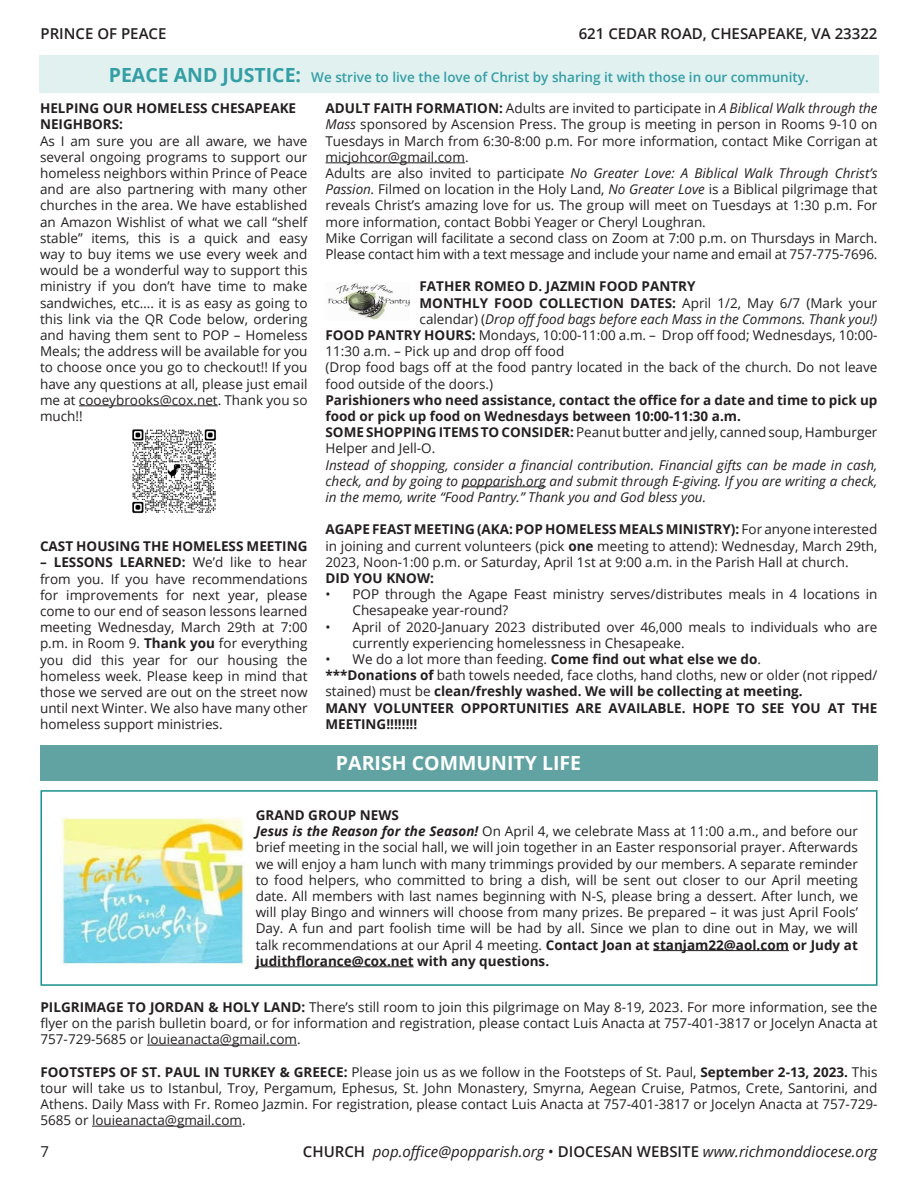
<style>
.page{position:relative;width:918px;height:1188px;background:#fff}
.page>*{position:absolute;margin:0;border:0;box-sizing:border-box;transform-origin:0 0}
.t1{font:700 19.5px "Open Sans";color:#fff}
.t2{font:italic 15px "Open Sans";color:#231f20}
.t3{font:600 15px "Open Sans";color:#231f20}
.t4{font:15px "Open Sans";color:#231f20}
.Normal__Web{font:13.5px/16.2px "Open Sans";color:#231f20;text-align:justify}
.t5{font:italic 13.5px/16.2px "Open Sans";color:#231f20}
._04xlpa{font:700 13.5px/16.2px "Open Sans";color:#231f20}
.Heading_1{font:13.5px/16.2px "Open Sans";color:#231f20;text-align:justify}
.t6{font:600 13.5px "Open Sans";color:#349ea5}
.s1{font-weight:700;font-size:19.5px}
.s2{font-weight:700}
.s3{font-style:italic}
.s4{font-weight:700;font-style:normal}
.s5{font-style:normal}
.s6{font-weight:700;font-style:italic}
.s7{font-weight:600;font-style:normal}
</style>
<div class="page">
<div style="left:39px;top:55px;width:840px;height:38px;background:#e0f1f0"></div>
<hr style="left:79px;top:406px;width:139px;height:1px;background:#231f20">
<img style="left:132px;top:429px;width:84px;height:85px">
<hr style="left:326px;top:163px;width:139px;height:1px;background:#231f20">
<hr style="left:462px;top:487px;width:84px;height:1px;background:#231f20">
<img style="left:328px;top:283px;width:81px;height:37px">
<div style="left:40px;top:745px;width:837px;height:36px;background:#61a3a2"></div>
<hr style="left:653px;top:950px;width:136px;height:1px;background:#231f20">
<hr style="left:256px;top:966px;width:158px;height:1px;background:#231f20">
<img style="left:60px;top:816px;width:184px;height:150px">
<div style="left:40px;top:790px;width:838px;height:196px;border:2px solid #178f8c"></div>
<hr style="left:147px;top:1045px;width:150px;height:1px;background:#231f20">
<hr style="left:92px;top:1126px;width:150px;height:1px;background:#231f20">
<p class="t3" style="left:40px;top:23px;width:127px">PRINCE OF PEACE</p>
<p class="t3" style="left:579px;top:23px;width:300px">621 CEDAR ROAD, CHESAPEAKE, VA 23322</p>
<p class="t6" style="left:109px;top:67px;width:702px"><span class="s1">PEACE AND JUSTICE:</span> We strive to live the love of Christ by sharing it with those in our community.</p>
<p class="_04xlpa" style="left:40px;top:100px;width:258px">HELPING OUR HOMELESS CHESAPEAKE<br>NEIGHBORS:</p>
<p class="Normal__Web" style="left:40px;top:132px;width:269px">As I am sure you are all aware, we have several ongoing programs to support our homeless neighbors within Prince of Peace and are also partnering with many other churches in the area. We have established an Amazon Wishlist of what we call “shelf stable” items, this is a quick and easy way to buy items we use every week and would be a wonderful way to support this ministry if you don’t have time to make sandwiches, etc…. it is as easy as going to this link via the QR Code below, ordering and having them sent to POP – Homeless Meals; the address will be available for you to choose once you go to checkout!! If you have any questions at all, please just email me at cooeybrooks@cox.net. Thank you so much!!</p>
<p class="Normal__Web" style="left:326px;top:100px;width:554px"><span class="s2">ADULT FAITH FORMATION:</span> Adults are invited to participate in <span class="s3">A Biblical Walk through the Mass</span> sponsored by Ascension Press. The group is meeting in person in Rooms 9-10 on Tuesdays in March from 6:30-8:00 p.m. For more information, contact Mike Corrigan at micjohcor@gmail.com.</p>
<p class="Heading_1" style="left:326px;top:165px;width:553px">Adults are also invited to participate <span class="s3">No Greater Love: A Biblical Walk Through Christ’s Passion.</span> Filmed on location in the Holy Land, <span class="s3">No Greater Love</span> is a Biblical pilgrimage that reveals Christ’s amazing love for us. The group will meet on Tuesdays at 1:30 p.m. For more information, contact Bobbi Yeager or Cheryl Loughran.</p>
<p class="Normal__Web" style="left:326px;top:229px;width:554px">Mike Corrigan will facilitate a second class on Zoom at 7:00 p.m. on Thursdays in March.<br>Please contact him with a text message and include your name and email at 757-775-7696.</p>
<p class="_04xlpa" style="left:420px;top:278px;width:277px">FATHER ROMEO D. JAZMIN FOOD PANTRY</p>
<p class="t5" style="left:420px;top:294px;width:459px"><span class="s4">MONTHLY FOOD COLLECTION DATES:</span> <span class="s5">April 1/2, May 6/7 (Mark your calendar) (</span>Drop off food bags before each Mass in the Commons. Thank you!)</p>
<p class="Normal__Web" style="left:326px;top:327px;width:554px"><span class="s2">FOOD PANTRY HOURS:</span> Mondays, 10:00-11:00 a.m. – Drop off food; Wednesdays, 10:00-<br>11:30 a.m. – Pick up and drop off food</p>
<p class="Normal__Web" style="left:326px;top:359px;width:554px">(Drop food bags off at the food pantry located in the back of the church. Do not leave food outside of the doors.)</p>
<p class="_04xlpa" style="left:326px;top:391px;width:553px">Parishioners who need assistance, contact the office for a date and time to pick up food or pick up food on Wednesdays between 10:00-11:30 a.m.</p>
<p class="Normal__Web" style="left:326px;top:424px;width:554px"><span class="s2">SOME SHOPPING ITEMS TO CONSIDER:</span> Peanut butter and jelly, canned soup, Hamburger<br>Helper and Jell-O.</p>
<p class="t5" style="left:326px;top:456px;width:553px;text-align:justify">Instead of shopping, consider a financial contribution. Financial gifts can be made in cash, check, and by going to popparish.org and submit through E-giving. If you are writing a check, in the memo, write “Food Pantry.” Thank you and God bless you.</p>
<p class="Normal__Web" style="left:326px;top:521px;width:554px"><span class="s2">AGAPE FEAST MEETING (AKA: POP HOMELESS MEALS MINISTRY):</span> For anyone interested in joining and current volunteers (pick <span class="s2">one</span> meeting to attend): Wednesday, March 29th, 2023, Noon-1:00 p.m. or Saturday, April 1st at 9:00 a.m. in the Parish Hall at church.</p>
<p class="_04xlpa" style="left:326px;top:570px;width:110px">DID YOU KNOW:</p>
<p class="Normal__Web" style="left:352px;top:586px;width:527px;text-indent:-27px">• POP through the Agape Feast ministry serves/distributes meals in 4 locations in<br>Chesapeake year-round?</p>
<p class="Normal__Web" style="left:352px;top:618px;width:526px;text-indent:-27px">• April of 2020-January 2023 distributed over 46,000 meals to individuals who are currently experiencing homelessness in Chesapeake.</p>
<p class="Normal__Web" style="left:326px;top:651px;width:437px">• We do a lot more than feeding. <span class="s2">Come find out what else we do</span>.</p>
<p class="Normal__Web" style="left:326px;top:667px;width:554px"><span class="s2">***Donations of</span> bath towels needed, face cloths, hand cloths, new or older (not ripped/ stained) must be <span class="s2">clean/freshly washed. We will be collecting at meeting.</span></p>
<p class="_04xlpa" style="left:326px;top:699px;width:553px">MANY VOLUNTEER OPPORTUNITIES ARE AVAILABLE. HOPE TO SEE YOU AT THE<br>MEETING!!!!!!!!</p>
<p class="t1" style="left:336px;top:749px;width:247px">PARISH COMMUNITY LIFE</p>
<p class="_04xlpa" style="left:256px;top:807px;width:145px">GRAND GROUP NEWS</p>
<p class="Normal__Web" style="left:256px;top:823px;width:604px"><span class="s6">Jesus is the Reason for the Season!</span> On April 4, we celebrate Mass at 11:00 a.m., and before our brief meeting in the social hall, we will join together in an Easter responsorial prayer. Afterwards we will enjoy a ham lunch with many trimmings provided by our members. A separate reminder to food helpers, who committed to bring a dish, will be sent out closer to our April meeting date. All members with last names beginning with N-S, please bring a dessert. After lunch, we will play Bingo and winners will choose from many prizes. Be prepared – it was just April Fools’ Day. A fun and part foolish time will be had by all. Since we plan to dine out in May, we will talk recommendations at our April 4 meeting. <span class="s2">Contact Joan at stanjam22@aol.com or Judy at judithflorance@cox.net with any questions.</span></p>
<p class="Normal__Web" style="left:40px;top:998px;width:839px"><span class="s2">PILGRIMAGE TO JORDAN &amp; HOLY LAND:</span> There’s still room to join this pilgrimage on May 8-19, 2023. For more information, see the flyer on the parish bulletin board, or for information and registration, please contact Luis Anacta at 757-401-3817 or Jocelyn Anacta at 757-729-5685 or louieanacta@gmail.com.</p>
<p class="Normal__Web" style="left:40px;top:1063px;width:839px"><span class="s2">FOOTSTEPS OF ST. PAUL IN TURKEY &amp; GREECE:</span> Please join us as we follow in the Footsteps of St. Paul, <span class="s2">September 2-13, 2023.</span> This tour will take us to Istanbul, Troy, Pergamum, Ephesus, St. John Monastery, Smyrna, Aegean Cruise, Patmos, Crete, Santorini, and Athens. Daily Mass with Fr. Romeo Jazmin. For registration, please contact Luis Anacta at 757-401-3817 or Jocelyn Anacta at 757-729- 5685 or louieanacta@gmail.com.</p>
<p class="_04xlpa" style="left:40px;top:538px;width:269px">CAST HOUSING THE HOMELESS MEETING</p>
<p class="Normal__Web" style="left:40px;top:554px;width:269px"><span class="s2">– LESSONS LEARNED:</span> We’d like to hear from you. If you have recommendations for improvements for next year, please come to our end of season lessons learned meeting Wednesday, March 29th at 7:00 p.m. in Room 9. <span class="s2">Thank you</span> for everything you did this year for our housing the homeless week. Please keep in mind that those we served are out on the street now until next Winter. We also have many other homeless support ministries.</p>
<p class="t4" style="left:40px;top:1142px;width:10px">7</p>
<p class="t2" style="left:303px;top:1142px;width:576px"><span class="s7">CHURCH</span> pop.office@popparish.org <span class="s5">•</span> <span class="s7">DIOCESAN WEBSITE</span> www.richmonddiocese.org</p>
</div>
